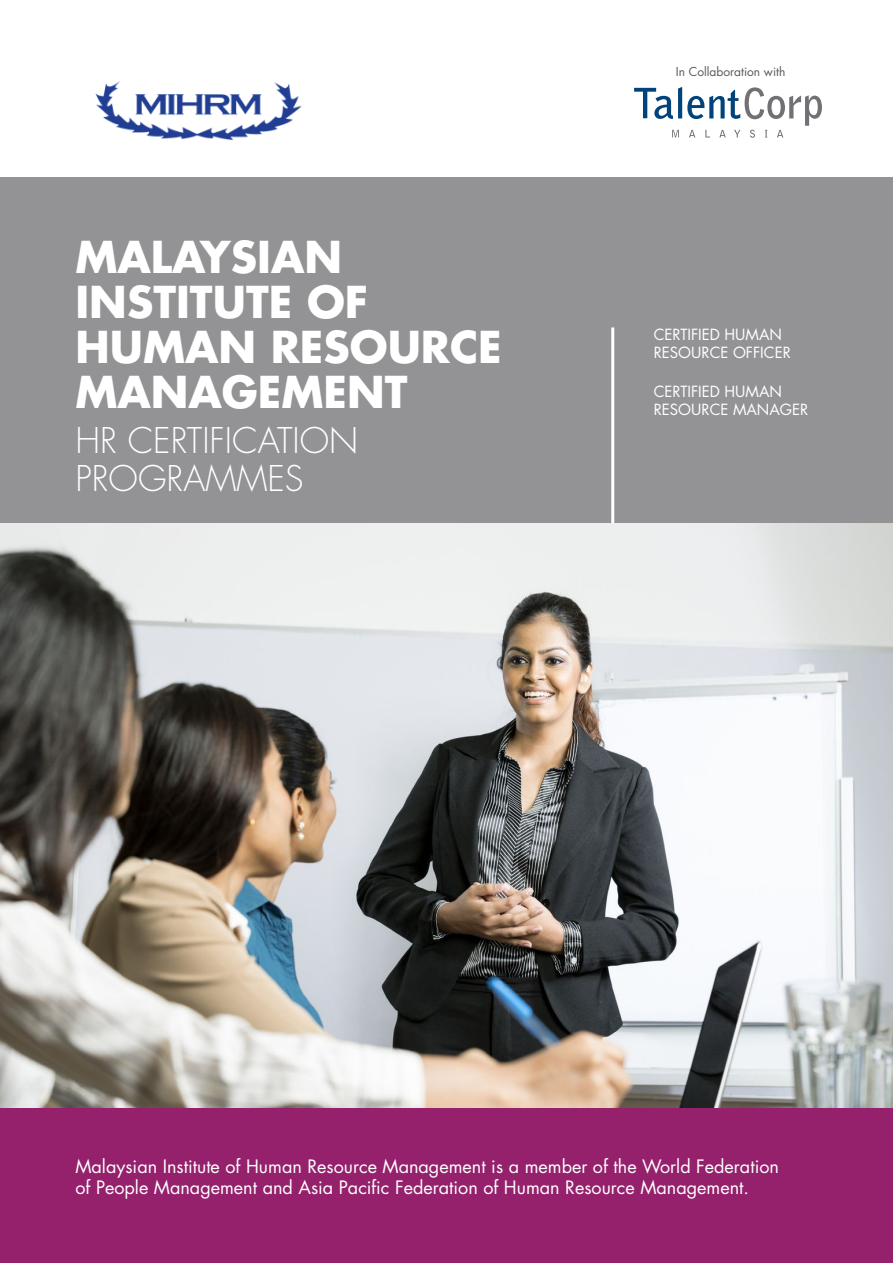
<style>
.page{position:relative;width:893px;height:1263px;background:#fff}
.page>*{position:absolute;margin:0;border:0;box-sizing:border-box;transform-origin:0 0}
.t1{font:700 42.75px/45px "Futura Std";color:#fff}
.t2{font:300 34.5px/37.5px "Futura Std";color:#fff}
.t3{font:18px/21.6px "Futura Std";color:#fff}
.t4{font:15px/18px "Futura Std";color:#fff}
.t5{font:12px "Futura Std";color:#57585a}
</style>
<div class="page">
<div style="left:0;top:178px;width:893px;height:379px;background:#939396"></div>
<hr style="left:611px;top:327px;width:3px;height:232px;background:#fff">
<div style="left:0;top:1102px;width:893px;height:161px;background:#95216d"></div>
<img style="left:0;top:523px;width:893px;height:584px">
<img style="left:95px;top:81px;width:207px;height:59px">
<svg style="left:634px;top:87px;width:188px;height:51px"></svg>
<p class="t1" style="left:75px;top:234px;width:428px">MALAYSIAN<br>INSTITUTE OF<br>HUMAN RESOURCE<br>MANAGEMENT</p>
<p class="t2" style="left:75px;top:423px;width:284px">HR CERTIFICATION<br>PROGRAMMES</p>
<p class="t5" style="left:676px;top:64px;width:111px">In Collaboration with</p>
<p class="t4" style="left:654px;top:325px;width:138px">CERTIFIED HUMAN<br>RESOURCE OFFICER</p>
<p class="t4" style="left:654px;top:383px;width:156px">CERTIFIED HUMAN<br>RESOURCE MANAGER</p>
<p class="t3" style="left:75px;top:1155px;width:705px">Malaysian Institute of Human Resource Management is a member of the World Federation of People Management and Asia Pacific Federation of Human Resource Management.</p>
</div>
